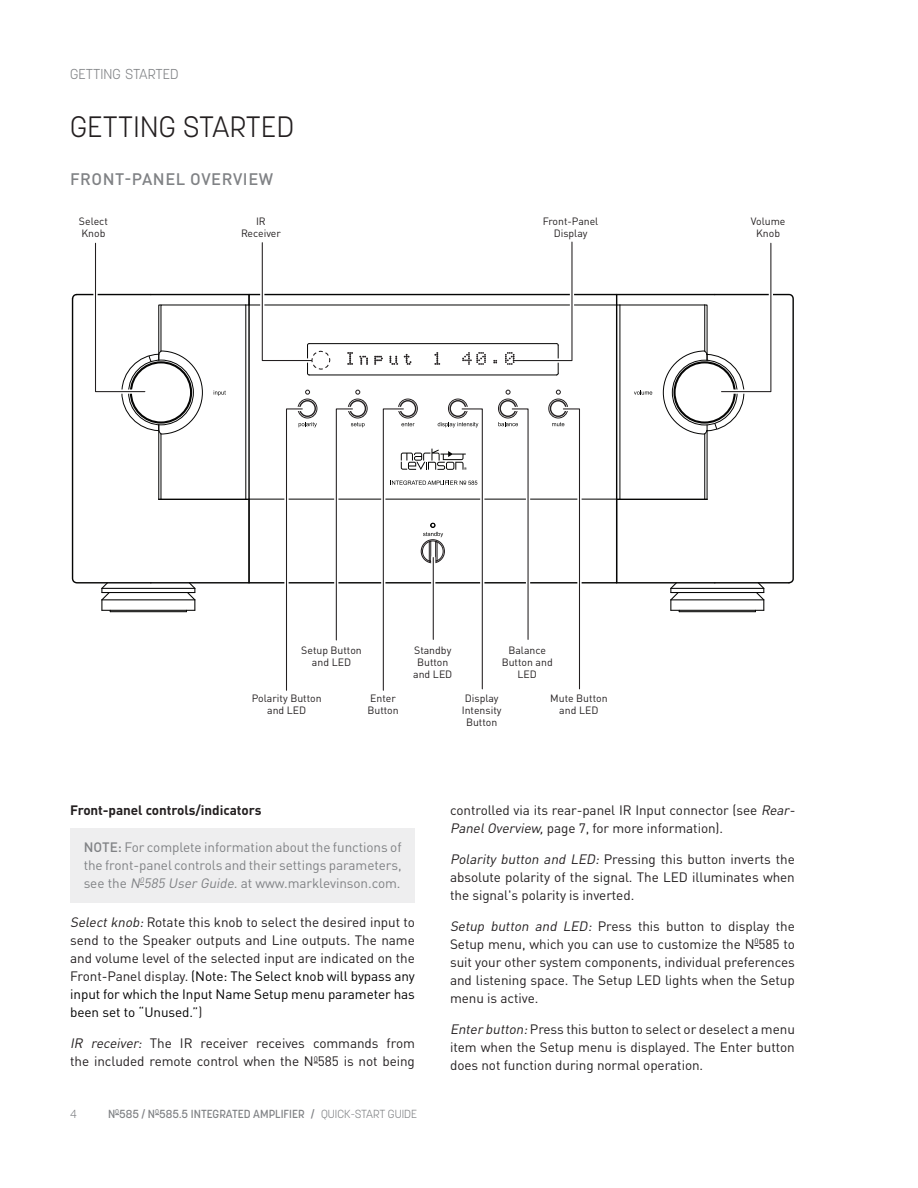
<style>
.page{position:relative;width:918px;height:1188px;background:#fff}
.page>*{position:absolute;margin:0;border:0;box-sizing:border-box;transform-origin:0 0}
.t1{font:300 29.25px "Korolev";letter-spacing:.01em;color:#231f20}
.t2{font:500 16.5px "DINOT";letter-spacing:.035em;color:#808285}
.t3{font:300 14.25px "Korolev";color:#808285}
.t4{font:13.5px/18px "DINOT";letter-spacing:-.005em;color:#231f20;text-align:justify}
.t5{font:13.5px/18px "DINOT";letter-spacing:-.005em;color:#808285;text-align:justify}
.t6{font:700 13.5px "DINOT";letter-spacing:-.005em;color:#231f20}
.t7{font:500 11.7px "Korolev";color:#808285}
.t8{font:300 11.7px "Korolev";color:#808285}
.t9{font:10.5px/12px "DINOT";color:#231f20;text-align:center}
.s1{font-weight:500}
.s2{font-style:italic}
.s3{color:#000}
.s4{font-weight:300}
</style>
<div class="page">
<div style="left:70px;top:828px;width:345px;height:74px;background:#eeeeef"></div>
<hr style="left:620px;top:305px;width:1px;height:194px;background:#050504">
<hr style="left:620px;top:305px;width:85px;height:1px;background:#050504">
<hr style="left:617px;top:294px;width:98px;height:1px;background:#050504">
<hr style="left:617px;top:499px;width:90px;height:1px;background:#050504">
<hr style="left:617px;top:582px;width:98px;height:2px;background:#050504">
<svg style="left:634px;top:390px;width:18px;height:5px"></svg>
<svg style="left:663px;top:242px;width:131px;height:370px"></svg>
<svg style="left:71px;top:241px;width:549px;height:450px"></svg>
<p class="t3" style="left:70px;top:65px;width:110px">GETTING STARTED</p>
<h1 class="t1" style="left:70px;top:109px;width:226px">GETTING STARTED</h1>
<p class="t2" style="left:70px;top:169px;width:205px">FRONT-PANEL OVERVIEW</p>
<p class="t9" style="left:79px;top:215px;width:30px;text-align:left">Select<br>Knob</p>
<p class="t9" style="left:241px;top:215px;width:41px">IR<br>Receiver</p>
<p class="t9" style="left:543px;top:215px;width:57px">Front-Panel<br>Display</p>
<p class="t9" style="left:751px;top:215px;width:36px">Volume<br>Knob</p>
<p class="t9" style="left:301px;top:644px;width:62px">Setup Button and LED</p>
<p class="t9" style="left:252px;top:692px;width:71px">Polarity Button and LED</p>
<p class="t9" style="left:367px;top:692px;width:33px;text-align:left">Enter<br>Button</p>
<p class="t9" style="left:413px;top:644px;width:41px">Standby<br>Button and LED</p>
<p class="t9" style="left:502px;top:644px;width:53px">Balance<br>Button and<br>LED</p>
<p class="t9" style="left:462px;top:692px;width:41px">Display<br>Intensity<br>Button</p>
<p class="t9" style="left:550px;top:692px;width:59px">Mute Button and LED</p>
<p class="t6" style="left:70px;top:801px;width:193px">Front-panel controls/indicators</p>
<p class="t5" style="left:84px;top:838px;width:319px"><span class="s1">NOTE:</span> For complete information about the functions of the front-panel controls and their settings parameters, see the <span class="s2">N</span><sup>0</sup><span class="s2">585 User Guide.</span>at www.marklevinson.com.</p>
<p class="t4" style="left:70px;top:913px;width:346px"><span class="s2">Selectknob:</span>Rotate this knob to select the desired input to send to the Speaker outputs and Line outputs. The name and volume level of the selected input are indicated on the Front-Panel display. <span class="s3">(Note: The Select knob will bypass any input for which the Input Name Setup menu parameter has been set to “Unused.”</span>)</p>
<p class="t4" style="left:70px;top:1034px;width:346px"><span class="s2">IR receiver:</span> The IR receiver receives commands from the included remote control when the N<sup>0</sup>585 is not being</p>
<p class="t8" style="left:70px;top:1106px;width:8px">4</p>
<p class="t7" style="left:108px;top:1106px;width:311px">N<sup>0</sup>585 / N<sup>0</sup>585.5 INTEGRATED AMPLIFIER / <span class="s4">QUICK-START GUIDE</span></p>
<p class="t4" style="left:450px;top:801px;width:349px">controlled via its rear-panel IR Input connector (see <span class="s2">Rear-<br>PanelOverview,</span>page 7, for more information).</p>
<p class="t4" style="left:450px;top:850px;width:346px"><span class="s2">Polarity button and LED:</span> Pressing this button inverts the absolute polarity of the signal. The LED illuminates when the signal's polarity is inverted.</p>
<p class="t4" style="left:450px;top:917px;width:346px"><span class="s2">Setup button and LED:</span> Press this button to display the Setup menu, which you can use to customize the N<sup>0</sup>585 to suit your other system components, individual preferences and listening space. The Setup LED lights when the Setup menu is active.</p>
<p class="t4" style="left:450px;top:1020px;width:346px"><span class="s2">Enter button:</span>Press this button to select or deselect a menu item when the Setup menu is displayed. The Enter button does not function during normal operation.</p>
</div>
